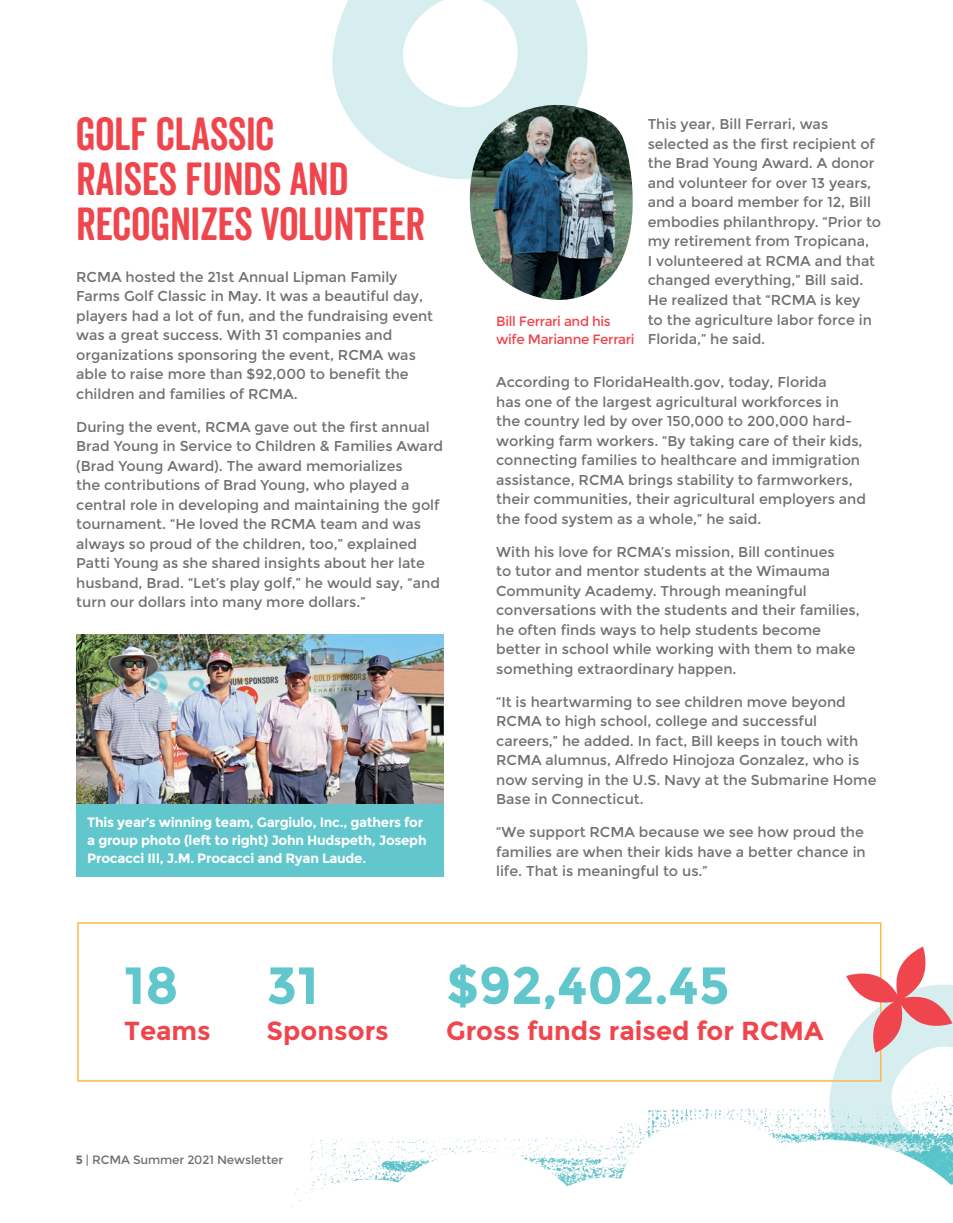
<style>
.page{position:relative;width:953px;height:1223px;background:#fff}
.page>*{position:absolute;margin:0;border:0;box-sizing:border-box;transform-origin:0 0}
.t1{font:700 52.2px "Montserrat";letter-spacing:-.01em;color:#62c7cc}
.t2{font:45px/45px "Veneer Clean Soft";letter-spacing:-.01em;color:#ef464e}
.t3{font:700 26.1px "Montserrat";color:#ef464e}
.t4{font:14.25px/19.5px "Montserrat";color:#6f7171}
.t5{font:700 13.5px/18px "Montserrat";letter-spacing:-.02em;color:#fff}
.t6{font:13.5px/18px "Montserrat";letter-spacing:-.025em;color:#ef464e}
.t7{font:12px "Montserrat";letter-spacing:-.01em;color:#6f7171}
.s1{font-weight:700}
</style>
<div class="page">
<img style="left:76px;top:634px;width:367px;height:170px">
<svg style="left:332px;top:0;width:256px;height:179px;fill:#d6eef0"></svg>
<div style="left:76px;top:804px;width:367px;height:72px;background:#62c7cc"></div>
<img style="left:468px;top:105px;width:165px;height:195px">
<img style="left:616px;top:1081px;width:211px;height:37px">
<svg style="left:291px;top:1118px;width:536px;height:89px"></svg>
<div style="left:77px;top:922px;width:804px;height:159px;border:2px solid #fcb94a"></div>
<svg style="left:827px;top:946px;width:125px;height:239px"></svg>
<h2 class="t2" style="left:76px;top:111px;width:350px">GOLF CLASSIC<br>RAISES FUNDS AND<br>RECOGNIZES VOLUNTEER</h2>
<p class="t4" style="left:76px;top:267px;width:358px">RCMA hosted the 21st Annual Lipman Family Farms Golf Classic in May. It was a beautiful day, players had a lot of fun, and the fundraising event was a great success. With 31 companies and organizations sponsoring the event, RCMA was able to raise more than $92,000 to benefit the children and families of RCMA.</p>
<p class="t4" style="left:76px;top:417px;width:368px">During the event, RCMA gave out the first annual Brad Young in Service to Children &amp; Families Award (Brad Young Award). The award memorializes<br>the contributions of Brad Young, who played a central role in developing and maintaining the golf tournament. “He loved the RCMA team and was always so proud of the children, too,” explained Patti Young as she shared insights about her late husband, Brad. “Let’s play golf,” he would say, “and turn our dollars into many more dollars.”</p>
<p class="t5" style="left:87px;top:813px;width:340px">This year’s winning team, Gargiulo, Inc., gathers for a group photo (left to right) John Hudspeth, Joseph<br>Procacci III, J.M. Procacci and Ryan Laude.</p>
<p class="t4" style="left:647px;top:115px;width:235px">This year, Bill Ferrari, was selected as the first recipient of the Brad Young Award. A donor and volunteer for over 13 years, and a board member for 12, Bill embodies philanthropy. “Prior to my retirement from Tropicana,<br>I volunteered at RCMA and that changed everything,” Bill said.<br>He realized that “RCMA is key<br>to the agriculture labor force in<br>Florida,” he said.</p>
<p class="t4" style="left:496px;top:372px;width:371px">According to FloridaHealth.gov, today, Florida<br>has one of the largest agricultural workforces in the country led by over 150,000 to 200,000 hard&shy;working farm workers. “By taking care of their kids, connecting families to healthcare and immigration assistance, RCMA brings stability to farmworkers, their communities, their agricultural employers and the food system as a whole,” he said.</p>
<p class="t4" style="left:496px;top:542px;width:365px">With his love for RCMA’s mission, Bill continues<br>to tutor and mentor students at the Wimauma Community Academy. Through meaningful conversations with the students and their families, he often finds ways to help students become better in school while working with them to make something extraordinary happen.</p>
<p class="t4" style="left:496px;top:692px;width:381px">“It is heartwarming to see children move beyond RCMA to high school, college and successful careers,” he added. In fact, Bill keeps in touch with RCMA alumnus, Alfredo Hinojoza Gonzalez, who is now serving in the U.S. Navy at the Submarine Home Base in Connecticut.</p>
<p class="t4" style="left:496px;top:822px;width:371px">“We support RCMA because we see how proud the families are when their kids have a better chance in life. That is meaningful to us.”</p>
<p class="t6" style="left:496px;top:312px;width:140px">Bill Ferrari and his wife Marianne Ferrari</p>
<h1 class="t1" style="left:124px;top:954px;width:56px">18</h1>
<h3 class="t3" style="left:124px;top:1014px;width:88px">Teams</h3>
<h1 class="t1" style="left:266px;top:954px;width:53px">31</h1>
<h3 class="t3" style="left:266px;top:1014px;width:124px">Sponsors</h3>
<p class="t7" style="left:76px;top:1151px;width:209px"><span class="s1">5</span> | RCMA Summer 2021 Newsletter</p>
<h1 class="t1" style="left:446px;top:954px;width:285px">$92,402.45</h1>
<h3 class="t3" style="left:446px;top:1014px;width:379px">Gross funds raised for RCMA</h3>
</div>
